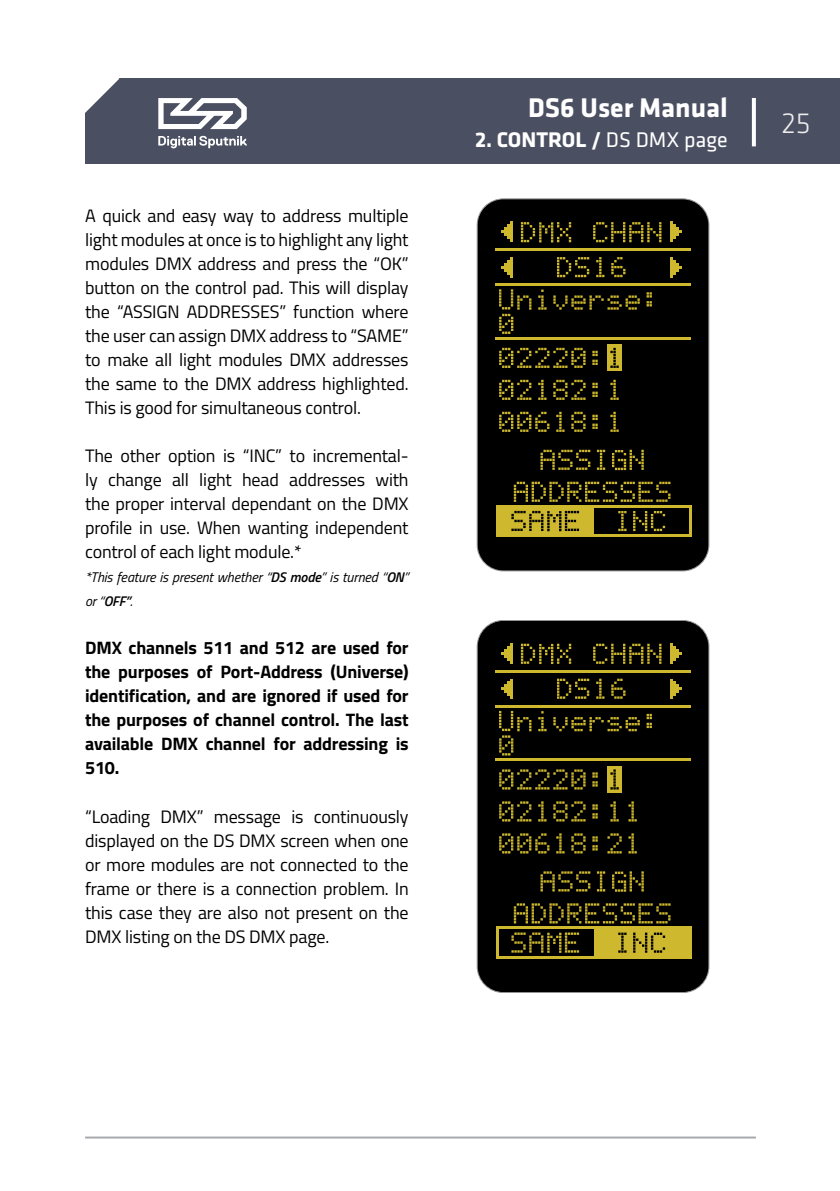
<style>
.page{position:relative;width:840px;height:1191px;background:#fff}
.page>*{position:absolute;margin:0;border:0;box-sizing:border-box;transform-origin:0 0}
.t1{font:300 30px "Klavika";color:#ededee}
.t2{font:700 28px "Klavika";color:#fff}
.t3{font:700 22px "Klavika";color:#fff}
.t4{font:18px/24px "Titillium Web";letter-spacing:-.01em;color:#000;text-align:justify}
.t5{font:700 18px/24px "Titillium Web";letter-spacing:-.01em;color:#000;text-align:justify}
.t6{font:italic 14px/24px "Titillium Web";letter-spacing:-.01em;color:#000}
.s1{font-weight:600}
.s2{font-weight:400}
</style>
<div class="page">
<div style="left:85px;top:79px;width:754px;height:85px;background:#4b4f62"></div>
<svg style="left:158px;top:136px;width:89px;height:12px"></svg>
<svg style="left:158px;top:98px;width:88px;height:31px"></svg>
<svg style="left:751px;top:98px;width:4px;height:48px"></svg>
<svg style="left:85px;top:78px;width:34px;height:35px"></svg>
<hr style="left:85px;top:1136px;width:670px;height:2px;background:#a7a9ac">
<div style="left:477px;top:620px;width:231px;height:372px;background:#000;border-radius:26px"></div>
<div style="left:476px;top:620px;width:233px;height:373px;border:1px solid #939598;border-radius:26px"></div>
<svg style="left:520px;top:643px;width:51px;height:21px"></svg>
<svg style="left:593px;top:643px;width:68px;height:21px"></svg>
<svg style="left:557px;top:678px;width:32px;height:21px"></svg>
<svg style="left:596px;top:678px;width:8px;height:21px"></svg>
<svg style="left:611px;top:678px;width:14px;height:21px"></svg>
<svg style="left:540px;top:871px;width:50px;height:20px"></svg>
<svg style="left:596px;top:871px;width:9px;height:20px"></svg>
<svg style="left:612px;top:871px;width:31px;height:20px"></svg>
<svg style="left:496px;top:903px;width:195px;height:55px"></svg>
<svg style="left:495px;top:670px;width:195px;height:2px"></svg>
<svg style="left:670px;top:679px;width:11px;height:20px"></svg>
<svg style="left:501px;top:679px;width:11px;height:20px"></svg>
<svg style="left:670px;top:643px;width:11px;height:20px"></svg>
<svg style="left:501px;top:643px;width:11px;height:20px"></svg>
<svg style="left:495px;top:705px;width:195px;height:87px"></svg>
<svg style="left:499px;top:801px;width:32px;height:20px"></svg>
<svg style="left:538px;top:801px;width:8px;height:20px"></svg>
<svg style="left:553px;top:801px;width:32px;height:20px"></svg>
<svg style="left:592px;top:804px;width:5px;height:14px"></svg>
<svg style="left:610px;top:801px;width:8px;height:20px"></svg>
<svg style="left:628px;top:801px;width:8px;height:20px"></svg>
<svg style="left:499px;top:833px;width:50px;height:20px"></svg>
<svg style="left:556px;top:833px;width:8px;height:20px"></svg>
<svg style="left:571px;top:833px;width:14px;height:20px"></svg>
<svg style="left:592px;top:836px;width:5px;height:14px"></svg>
<svg style="left:607px;top:833px;width:14px;height:20px"></svg>
<svg style="left:628px;top:833px;width:8px;height:20px"></svg>
<div style="left:477px;top:199px;width:231px;height:372px;background:#000;border-radius:26px"></div>
<div style="left:476px;top:198px;width:232px;height:373px;border:1px solid #939598;border-radius:26px"></div>
<svg style="left:520px;top:222px;width:51px;height:20px"></svg>
<svg style="left:593px;top:222px;width:68px;height:20px"></svg>
<svg style="left:557px;top:257px;width:32px;height:20px"></svg>
<svg style="left:596px;top:257px;width:8px;height:20px"></svg>
<svg style="left:611px;top:257px;width:14px;height:20px"></svg>
<svg style="left:540px;top:450px;width:50px;height:20px"></svg>
<svg style="left:596px;top:450px;width:9px;height:20px"></svg>
<svg style="left:612px;top:450px;width:31px;height:20px"></svg>
<svg style="left:496px;top:482px;width:195px;height:55px"></svg>
<svg style="left:495px;top:248px;width:195px;height:3px"></svg>
<svg style="left:495px;top:283px;width:195px;height:56px"></svg>
<svg style="left:670px;top:257px;width:11px;height:20px"></svg>
<svg style="left:501px;top:257px;width:11px;height:20px"></svg>
<svg style="left:670px;top:222px;width:11px;height:20px"></svg>
<svg style="left:501px;top:222px;width:11px;height:20px"></svg>
<svg style="left:499px;top:348px;width:86px;height:20px"></svg>
<svg style="left:592px;top:351px;width:5px;height:14px"></svg>
<svg style="left:607px;top:345px;width:14px;height:26px"></svg>
<svg style="left:499px;top:380px;width:32px;height:20px"></svg>
<svg style="left:538px;top:380px;width:8px;height:20px"></svg>
<svg style="left:553px;top:380px;width:32px;height:20px"></svg>
<svg style="left:592px;top:383px;width:5px;height:14px"></svg>
<svg style="left:610px;top:380px;width:8px;height:20px"></svg>
<svg style="left:499px;top:412px;width:50px;height:20px"></svg>
<svg style="left:556px;top:412px;width:8px;height:20px"></svg>
<svg style="left:571px;top:412px;width:14px;height:20px"></svg>
<svg style="left:592px;top:415px;width:5px;height:14px"></svg>
<svg style="left:610px;top:412px;width:8px;height:20px"></svg>
<p class="t4" style="left:85px;top:203px;width:325px">A quick and easy way to address multiple light modules at once is to highlight any light modules DMX address and press the “OK” button on the control pad. This will display the “ASSIGN ADDRESSES” function where the user can assign DMX address to “SAME” to make all light modules DMX addresses the same to the DMX address highlighted.<br>This is good for simultaneous control.</p>
<p class="t4" style="left:85px;top:443px;width:325px">The other option is “INC” to incremental&shy;ly change all light head addresses with the proper interval dependant on the DMX profile in use. When wanting independent control of each light module.*</p>
<p class="t6" style="left:85px;top:565px;width:325px">*This feature is present whether “<span class="s1">DS mode</span>” is turned “<span class="s1">ON</span>” or “<span class="s1">OFF”</span>.</p>
<p class="t5" style="left:85px;top:635px;width:325px">DMX channels 511 and 512 are used for the purposes of Port-Address (Universe) identification, and are ignored if used for the purposes of channel control. The last available DMX channel for addressing is 510.</p>
<p class="t4" style="left:85px;top:803px;width:325px">“Loading DMX” message is continuously displayed on the DS DMX screen when one or more modules are not connected to the frame or there is a connection problem. In this case they are also not present on the DMX listing on the DS DMX page.</p>
<h2 class="t2" style="left:528px;top:92px;width:201px">DS6 User Manual</h2>
<p class="t3" style="left:475px;top:128px;width:254px">2. CONTROL / <span class="s2">DS DMX page</span></p>
<h1 class="t1" style="left:780px;top:107px;width:31px">25</h1>
</div>
